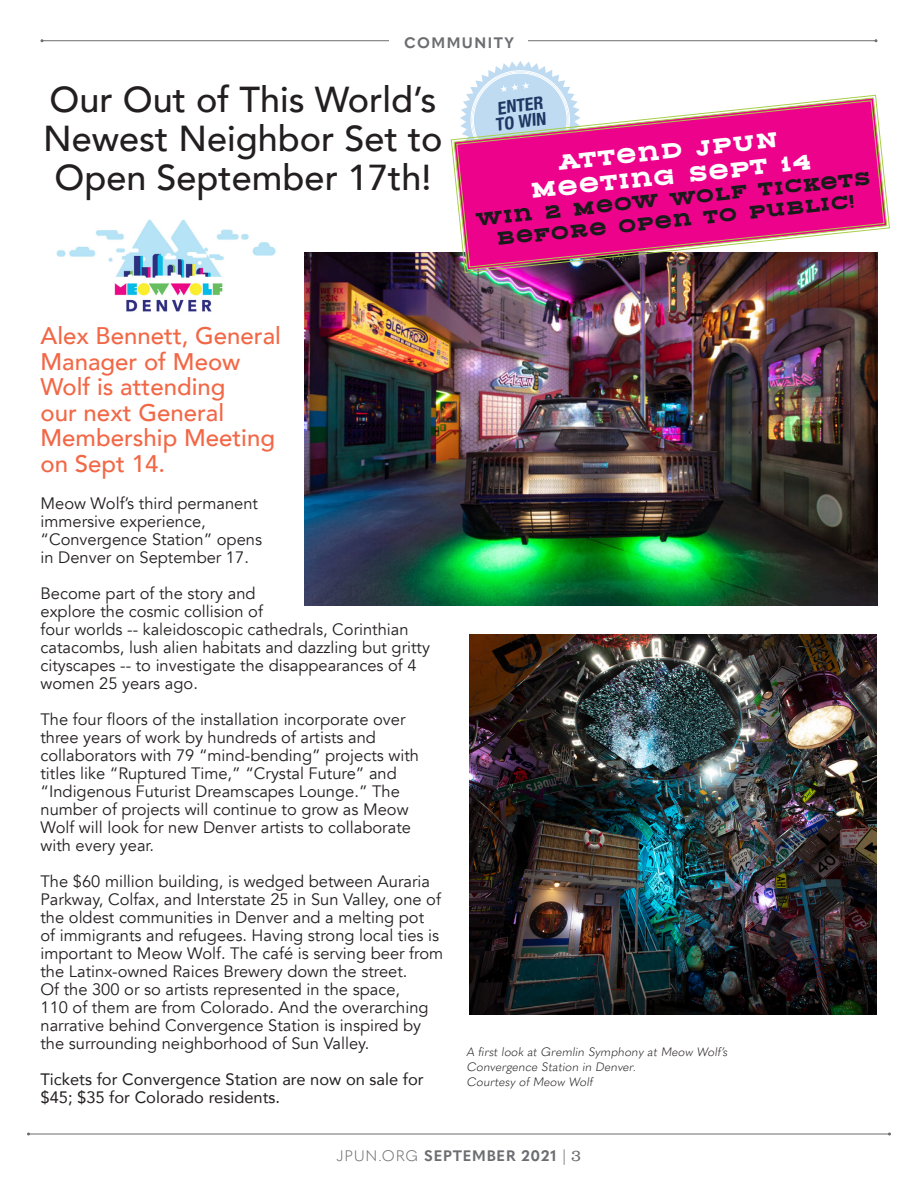
<style>
.page{position:relative;width:918px;height:1188px;background:#fff}
.page>*{position:absolute;margin:0;border:0;box-sizing:border-box;transform-origin:0 0}
.t1{font:500 36px "Avenir";color:#231f20}
.t2{font:500 24px/25.5px "Avenir";color:#f26847}
.t3{font:700 21px "Rodeqa Slab 4 F";color:#fff}
.t4{font:700 18px "Rodeqa Slab 4 F";color:#1a1a1a}
.t5{font:700 condensed 17.7px/16.5px "Helvetica Neue LT Std";color:#1f3763}
.t6{font:16.5px/18px "Avenir";color:#231f20}
.t7{font:16.5px/18px "Avenir";color:#231f20}
.section_header{font:700 15px "Quasimoda";letter-spacing:.05em;color:#6c6d70}
.section_header-2{font:700 15px "Quasimoda";letter-spacing:.1em;color:#6c6d70}
.photo_caption{font:300 12px "Quasimoda";color:#231f20}
.s1{font-weight:300}
.s2{font-family:"Clarendon BT";font-weight:300;font-size:16.5px}
</style>
<div class="page">
<hr style="left:28px;top:1134px;width:862px;height:1px;background:#6c6d70">
<img style="left:56px;top:219px;width:220px;height:93px">
<img style="left:304px;top:253px;width:574px;height:353px">
<hr style="left:42px;top:40px;width:834px;height:1px;background:#6c6d70">
<div style="left:390px;top:27px;width:138px;height:48px;background:#fff"></div>
<img style="left:470px;top:634px;width:406px;height:380px">
<svg style="left:469px;top:61px;width:105px;height:33px"></svg>
<img style="left:450px;top:94px;width:440px;height:180px">
<img style="left:453px;top:97px;width:435px;height:174px">
<svg style="left:456px;top:100px;width:429px;height:168px;background:#de3495"></svg>
<p class="section_header-2" style="left:404px;top:31px;width:111px">COMMUNITY</p>
<p class="t1" style="left:50px;top:68px;width:388px">Our Out of This World’s</p>
<p class="t1" style="left:43px;top:107px;width:401px">Newest Neighbor Set to</p>
<p class="t1" style="left:55px;top:146px;width:378px">Open September 17th!</p>
<p class="t5" style="left:492px;top:100px;width:52px;rotate:-8deg">ENTER<br>TO WIN</p>
<p class="t3" style="left:556px;top:144px;width:223px;rotate:-6deg">Attend JPUN</p>
<p class="t3" style="left:528px;top:172px;width:284px;rotate:-6deg">Meeting Sept 14</p>
<p class="t4" style="left:474px;top:204px;width:399px;rotate:-6deg">Win 2 Meow Wolf Tickets</p>
<p class="t4" style="left:495px;top:223px;width:362px;rotate:-6deg">Before Open to Public!</p>
<p class="t2" style="left:40px;top:322px;width:242px">Alex Bennett, General<br>Manager of Meow<br>Wolf is attending<br>our next General<br>Membership Meeting on Sept 14.</p>
<p class="t6" style="left:40px;top:495px;width:223px">Meow Wolf’s third permanent immersive experience, “Convergence Station” opens</p>
<p class="t6" style="left:40px;top:549px;width:210px">in Denver on September 17.</p>
<p class="t6" style="left:40px;top:585px;width:391px">Become part of the story and<br>explore the cosmic collision of<br>four worlds -- kaleidoscopic cathedrals, Corinthian catacombs, lush alien habitats and dazzling but gritty cityscapes -- to investigate the disappearances of 4 women 25 years ago.</p>
<p class="t6" style="left:40px;top:711px;width:380px">The four floors of the installation incorporate over three years of work by hundreds of artists and collaborators with 79 “mind-bending” projects with titles like “Ruptured Time,” “Crystal Future” and “Indigenous Futurist Dreamscapes Lounge.” The number of projects will continue to grow as Meow Wolf will look for new Denver artists to collaborate with every year.</p>
<p class="t6" style="left:40px;top:873px;width:404px">The $60 million building, is wedged between Auraria Parkway, Colfax, and Interstate 25 in Sun Valley, one of the oldest communities in Denver and a melting pot<br>of immigrants and refugees. Having strong local ties is important to Meow Wolf. The café is serving beer from the Latinx-owned Raices Brewery down the street.<br>Of the 300 or so artists represented in the space,<br>110 of them are from Colorado. And the overarching narrative behind Convergence Station is inspired by the surrounding neighborhood of Sun Valley.</p>
<p class="t7" style="left:40px;top:1070px;width:385px">Tickets for Convergence Station are now on sale for $45; $35 for Colorado residents.</p>
<p class="photo_caption" style="left:467px;top:1042px;width:265px">A first look at Gremlin Symphony at Meow Wolf’s</p>
<p class="photo_caption" style="left:467px;top:1057px;width:173px">Convergence Station in Denver.</p>
<p class="photo_caption" style="left:467px;top:1072px;width:130px">Courtesy of Meow Wolf</p>
<p class="section_header" style="left:337px;top:1144px;width:246px"><span class="s1">JPUN.ORG</span> SEPTEMBER 2021 <span class="s1">|</span> <span class="s2">3</span></p>
</div>
